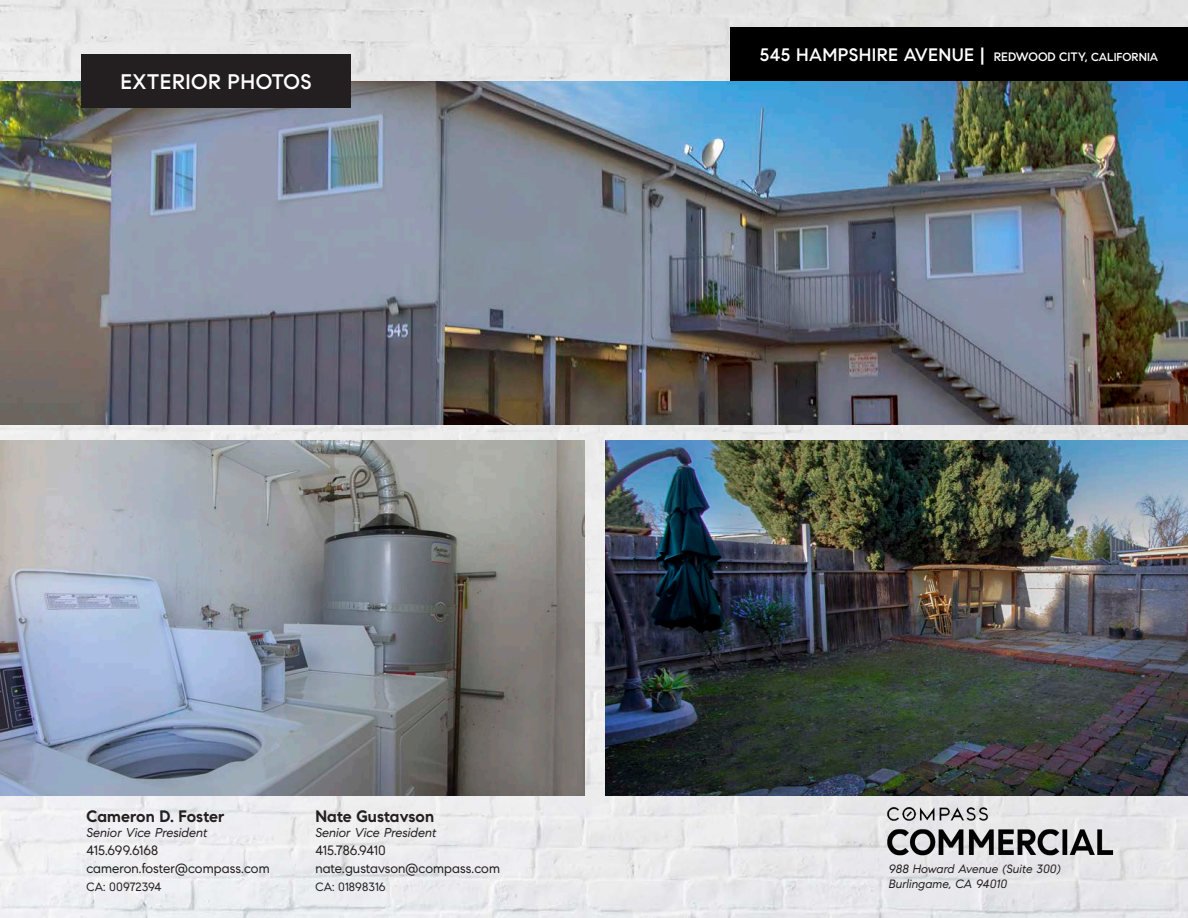
<style>
.page{position:relative;width:1188px;height:918px;background:#fff}
.page>*{position:absolute;margin:0;border:0;box-sizing:border-box;transform-origin:0 0}
.t1{font:500 21px "Compass Sans";letter-spacing:.02em;color:#fff}
.t2{font:500 18px "Compass Sans";letter-spacing:.02em;color:#fff}
.t3{font:700 16.5px "Compass Sans";color:#231f20}
.t4{font:13.5px/18px "Compass Sans";color:#231f20}
.t5{font:italic 12.75px "Compass Sans";color:#231f20}
.t6{font:italic 12px/15px "Compass Sans";color:#231f20}
.t7{font:12px "Compass Sans";color:#231f20}
.s1{font-size:12.15px}
.s2{font-size:11.55px}
</style>
<div class="page">
<img style="left:0;top:0;width:1188px;height:918px">
<div style="left:730px;top:27px;width:458px;height:54px;background:#000"></div>
<img style="left:879px;top:796px;width:309px;height:67px">
<img style="left:0;top:81px;width:1188px;height:343px">
<div style="left:81px;top:54px;width:270px;height:54px;background:#231f20"></div>
<img style="left:0;top:440px;width:584px;height:356px">
<img style="left:606px;top:440px;width:582px;height:356px">
<p class="t1" style="left:120px;top:69px;width:193px">EXTERIOR PHOTOS</p>
<h2 class="t2" style="left:760px;top:44px;width:400px">545 HAMPSHIRE AVENUE | <span class="s1">REDWOOD CITY,</span> <span class="s2">CALIFORNIA</span></h2>
<p class="t3" style="left:86px;top:806px;width:140px">Cameron D. Foster</p>
<p class="t5" style="left:86px;top:825px;width:123px">Senior Vice President</p>
<p class="t4" style="left:86px;top:841px;width:185px">415.699.6168 cameron.foster@compass.com</p>
<p class="t7" style="left:86px;top:880px;width:77px">CA: 00972394</p>
<p class="t3" style="left:315px;top:806px;width:121px">Nate Gustavson</p>
<p class="t5" style="left:315px;top:825px;width:123px">Senior Vice President</p>
<p class="t4" style="left:315px;top:841px;width:187px">415.786.9410 nate.gustavson@compass.com</p>
<p class="t7" style="left:315px;top:880px;width:72px">CA: 01898316</p>
<p class="t6" style="left:889px;top:861px;width:174px">988 Howard Avenue (Suite 300)<br>Burlingame, CA 94010</p>
</div>
